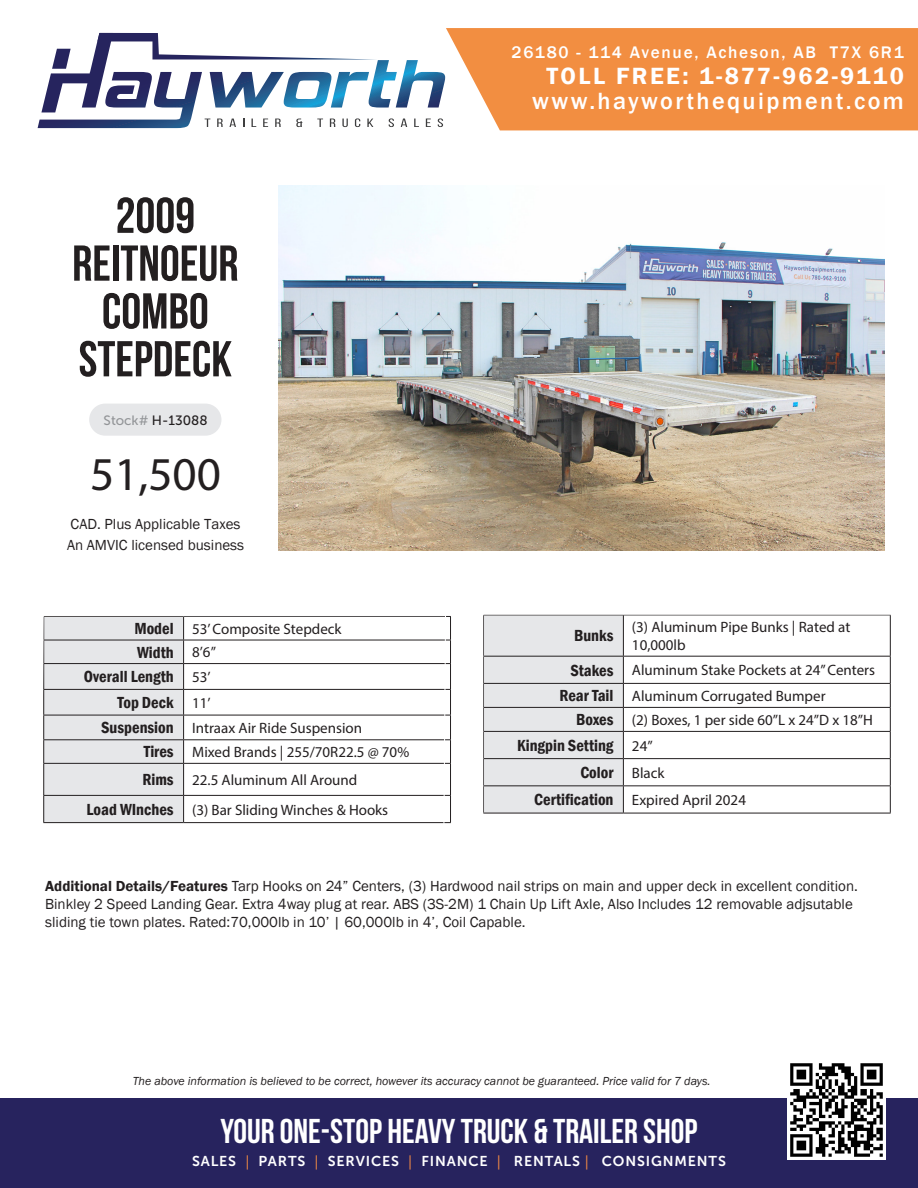
<style>
.page{position:relative;width:918px;height:1188px;background:#fff}
.page>*{position:absolute;margin:0;border:0;box-sizing:border-box;transform-origin:0 0}
.t1{font:700 50.25px/47.8px "Bebas Neue";color:#231f20;text-align:center}
.t2{font:47.25px "Myriad Pro";color:#231f20}
.t3{font:700 34.5px "Bebas Neue";color:#fff}
.t4{font:500 24.15px "Franklin Gothic";letter-spacing:.1em;color:#fff}
.t5{font:600 24.15px "Franklin Gothic";letter-spacing:.1em;color:#fff}
.t6{font:500 17.25px "Franklin Gothic";letter-spacing:.1em;color:#fff}
.t7{font:600 condensed 16.5px "Franklin Gothic";color:#231f20}
.t8{font:15px/18px "Franklin Gothic";color:#231f20}
.t9{font:15px/18px "Myriad Pro";color:#231f20}
.t10{font:14.25px "Museo Sans 700";letter-spacing:.06em;color:#fff}
.t11{font:13.5px "Museo Sans 500";color:#231f20}
.t12{font:italic 12px "Franklin Gothic";color:#231f20}
.s1{color:#939598}
.s2{font-weight:600}
.s3{font-family:"Myriad Pro";color:#f88d43}
</style>
<div class="page">
<div style="left:0;top:1099px;width:918px;height:89px;background:#27235e"></div>
<hr style="left:184px;top:616px;width:267px;height:1px;background:#231f20">
<hr style="left:184px;top:640px;width:267px;height:1px;background:#231f20">
<hr style="left:184px;top:663px;width:267px;height:1px;background:#231f20">
<hr style="left:184px;top:689px;width:267px;height:1px;background:#231f20">
<hr style="left:184px;top:715px;width:267px;height:1px;background:#231f20">
<hr style="left:184px;top:739px;width:267px;height:1px;background:#231f20">
<svg style="left:450px;top:617px;width:1px;height:146px"></svg>
<hr style="left:184px;top:763px;width:267px;height:1px;background:#231f20">
<hr style="left:450px;top:764px;width:1px;height:31px;background:#231f20">
<hr style="left:184px;top:795px;width:267px;height:1px;background:#231f20">
<svg style="left:450px;top:796px;width:1px;height:26px"></svg>
<hr style="left:184px;top:822px;width:267px;height:1px;background:#231f20">
<svg style="left:43px;top:616px;width:403px;height:208px"></svg>
<svg style="left:483px;top:614px;width:408px;height:200px"></svg>
<svg style="left:446px;top:28px;width:472px;height:102px;background:#f2944c"></svg>
<svg style="left:38px;top:33px;width:407px;height:95px"></svg>
<img style="left:278px;top:186px;width:606px;height:364px">
<img style="left:787px;top:1063px;width:98px;height:96px">
<div style="left:89px;top:404px;width:132px;height:32px;background:#e6e7e9;border-radius:16px"></div>
<p class="t1" style="left:72px;top:191px;width:168px">2009<br>REITNOEUR<br>COMBO<br>STEPDECK</p>
<p class="t11" style="left:104px;top:413px;width:105px"><span class="s1">Stock#</span> H-13088</p>
<p class="t2" style="left:90px;top:445px;width:132px">51,500</p>
<p class="t8" style="left:67px;top:514px;width:179px;line-height:20.5px">CAD. Plus Applicable Taxes<br>An AMVIC licensed business</p>
<p class="t7" style="left:134px;top:617px;width:41px">Model</p>
<p class="t9" style="left:192px;top:620px;width:151px">53’ Composite Stepdeck</p>
<p class="t7" style="left:137px;top:641px;width:38px">Width</p>
<p class="t9" style="left:192px;top:643px;width:25px">8’6”</p>
<p class="t7" style="left:84px;top:666px;width:91px">Overall Length</p>
<p class="t9" style="left:192px;top:668px;width:20px">53’</p>
<p class="t7" style="left:118px;top:691px;width:58px">Top Deck</p>
<p class="t9" style="left:192px;top:694px;width:20px">11’</p>
<p class="t7" style="left:101px;top:717px;width:74px">Suspension</p>
<p class="t9" style="left:192px;top:719px;width:171px">Intraax Air Ride Suspension</p>
<p class="t7" style="left:144px;top:741px;width:32px">Tires</p>
<p class="t9" style="left:192px;top:743px;width:219px">Mixed Brands | 255/70R22.5 @ 70%</p>
<p class="t7" style="left:143px;top:769px;width:33px">Rims</p>
<p class="t9" style="left:192px;top:771px;width:167px">22.5 Aluminum All Around</p>
<p class="t7" style="left:87px;top:798px;width:89px">Load WInches</p>
<p class="t9" style="left:192px;top:800px;width:198px">(3) Bar Sliding Winches &amp; Hooks</p>
<p class="t6" style="left:512px;top:42px;width:394px">26180 - 114 Avenue, Acheson, AB T7X 6R1</p>
<p class="t5" style="left:546px;top:61px;width:359px">TOLL FREE: 1-877-962-9110</p>
<p class="t4" style="left:532px;top:86px;width:373px">www.hayworthequipment.com</p>
<p class="t7" style="left:574px;top:625px;width:41px">Bunks</p>
<p class="t9" style="left:632px;top:618px;width:220px">(3) Aluminum Pipe Bunks | Rated at<br>10,000lb</p>
<p class="t7" style="left:570px;top:659px;width:45px">Stakes</p>
<p class="t9" style="left:632px;top:661px;width:245px">Aluminum Stake Pockets at 24” Centers</p>
<p class="t7" style="left:560px;top:685px;width:55px">Rear Tail</p>
<p class="t9" style="left:632px;top:687px;width:195px">Aluminum Corrugated Bumper</p>
<p class="t7" style="left:576px;top:709px;width:39px">Boxes</p>
<p class="t9" style="left:632px;top:711px;width:243px">(2) Boxes, 1 per side 60”L x 24”D x 18”H</p>
<p class="t7" style="left:517px;top:734px;width:98px">Kingpin Setting</p>
<p class="t9" style="left:632px;top:736px;width:22px">24”</p>
<p class="t7" style="left:580px;top:761px;width:35px">Color</p>
<p class="t9" style="left:632px;top:764px;width:34px">Black</p>
<p class="t7" style="left:534px;top:789px;width:81px">Certification</p>
<p class="t9" style="left:632px;top:791px;width:116px">Expired April 2024</p>
<p class="t8" style="left:45px;top:877px;width:814px"><span class="s2">Additional Details/Features</span> Tarp Hooks on 24” Centers, (3) Hardwood nail strips on main and upper deck in excellent condition.<br>Binkley 2 Speed Landing Gear. Extra 4way plug at rear. ABS (3S-2M) 1 Chain Up Lift Axle, Also Includes 12 removable adjsutable sliding tie town plates. Rated:70,000lb in 10’ | 60,000lb in 4’, Coil Capable.</p>
<p class="t12" style="left:133px;top:1073px;width:579px">The above information is believed to be correct, however its accuracy cannot be guaranteed. Price valid for 7 days.</p>
<p class="t3" style="left:220px;top:1112px;width:479px">YOUR ONE-STOP HEAVY TRUCK &amp; TRAILER SHOP</p>
<p class="t10" style="left:192px;top:1153px;width:535px">SALES <span class="s3">|</span> PARTS <span class="s3">|</span> SERVICES <span class="s3">|</span> FINANCE <span class="s3">|</span> RENTALS <span class="s3">|</span> CONSIGNMENTS</p>
</div>
